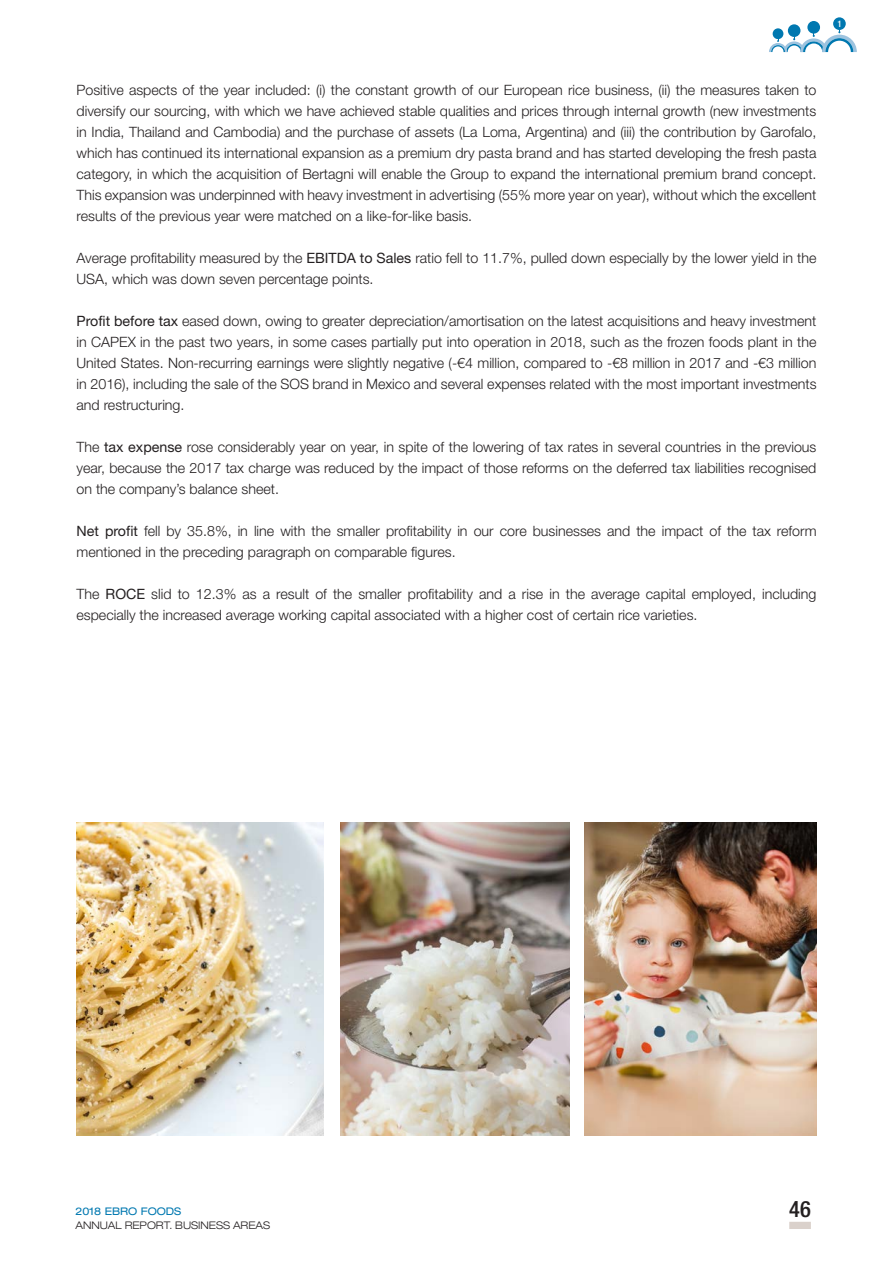
<style>
.page{position:relative;width:893px;height:1263px;background:#fff}
.page>*{position:absolute;margin:0;border:0;box-sizing:border-box;transform-origin:0 0}
.t1{font:500 condensed 22.5px "Helvetica Neue LT Std";color:#231f20}
._001_texto_seguido{font:300 14.25px/21px "Helvetica Neue LT Std";color:#231f20;text-align:justify}
.t2{font:300 expanded 10.5px "Helvetica Neue LT Std";color:#231f20}
.t3{font:expanded 10.5px "Helvetica Neue LT Std";color:#0078b0}
.t4{font:500 condensed 9px "Helvetica Neue LT Std";color:#fff}
.s1{font-weight:400}
</style>
<div class="page">
<svg style="left:788px;top:24px;width:12px;height:13px"></svg>
<div style="left:807px;top:21px;width:13px;height:13px;background:#0078b0;border-radius:50%"></div>
<div style="left:833px;top:17px;width:13px;height:13px;background:#0078b0;border-radius:50%"></div>
<svg style="left:769px;top:26px;width:88px;height:26px"></svg>
<div style="left:789px;top:1222px;width:22px;height:7px;background:#dad1cb"></div>
<img style="left:584px;top:822px;width:232px;height:313px">
<img style="left:77px;top:822px;width:246px;height:313px">
<img style="left:340px;top:822px;width:230px;height:313px">
<p class="t4" style="left:837px;top:18px;width:6px">1</p>
<p class="_001_texto_seguido" style="left:77px;top:79px;width:741px">Positive aspects of the year included: (i) the constant growth of our European rice business, (ii) the measures taken to diversify our sourcing, with which we have achieved stable qualities and prices through internal growth (new investments in India, Thailand and Cambodia) and the purchase of assets (La Loma, Argentina) and (iii) the contribution by Garofalo, which has continued its international expansion as a premium dry pasta brand and has started developing the fresh pasta category, in which the acquisition of Bertagni will enable the Group to expand the international premium brand concept.<br>This expansion was underpinned with heavy investment in advertising (55% more year on year), without which the excellent results of the previous year were matched on a like-for-like basis.</p>
<p class="_001_texto_seguido" style="left:77px;top:247px;width:741px">Average profitability measured by the <span class="s1">EBITDA to Sales</span> ratio fell to 11.7%, pulled down especially by the lower yield in the<br>USA, which was down seven percentage points.</p>
<p class="_001_texto_seguido" style="left:77px;top:310px;width:741px"><span class="s1">Profit before tax</span> eased down, owing to greater depreciation/amortisation on the latest acquisitions and heavy investment in CAPEX in the past two years, in some cases partially put into operation in 2018, such as the frozen foods plant in the United States. Non-recurring earnings were slightly negative (-€4 million, compared to -€8 million in 2017 and -€3 million in 2016), including the sale of the SOS brand in Mexico and several expenses related with the most important investments and restructuring.</p>
<p class="_001_texto_seguido" style="left:77px;top:436px;width:741px">The <span class="s1">tax expense</span> rose considerably year on year, in spite of the lowering of tax rates in several countries in the previous year, because the 2017 tax charge was reduced by the impact of those reforms on the deferred tax liabilities recognised on the company’s balance sheet.</p>
<p class="_001_texto_seguido" style="left:77px;top:520px;width:741px"><span class="s1">Net profit</span> fell by 35.8%, in line with the smaller profitability in our core businesses and the impact of the tax reform mentioned in the preceding paragraph on comparable figures.</p>
<p class="_001_texto_seguido" style="left:77px;top:583px;width:741px">The <span class="s1">ROCE</span> slid to 12.3% as a result of the smaller profitability and a rise in the average capital employed, including especially the increased average working capital associated with a higher cost of certain rice varieties.</p>
<p class="t3" style="left:75px;top:1205px;width:107px">2018 EBRO FOODS</p>
<h1 class="t1" style="left:789px;top:1196px;width:23px">46</h1>
<p class="t2" style="left:75px;top:1219px;width:196px">ANNUAL REPORT. BUSINESS AREAS</p>
</div>
